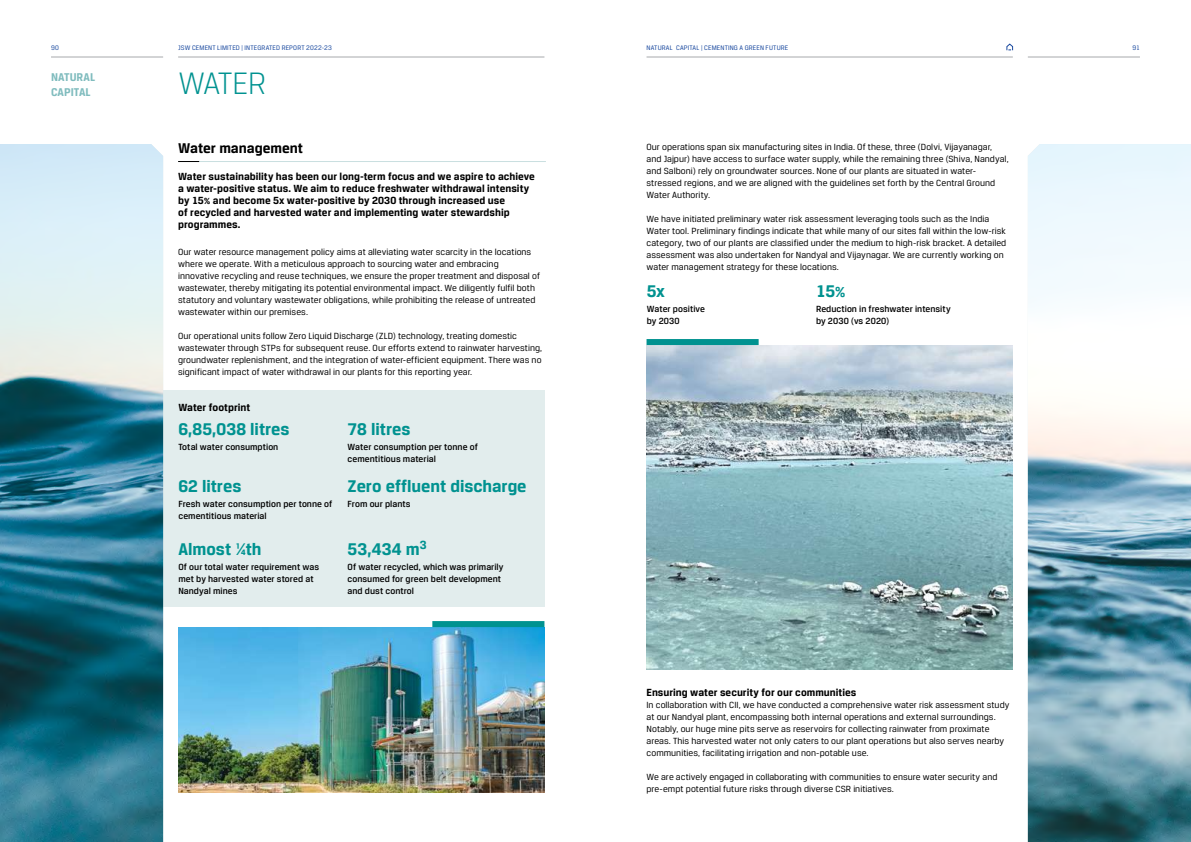
<style>
.page{position:relative;width:1191px;height:842px;background:#fff}
.page>*{position:absolute;margin:0;border:0;box-sizing:border-box;transform-origin:0 0}
.t1{font:300 33px "Breuer Text";letter-spacing:-.05em;color:#009290}
.t2{font:700 18px "Breuer Text";color:#009290}
.t3{font:700 15px "Breuer Text";color:#000}
.t4{font:700 12px/15px "Breuer Text";letter-spacing:.01em;color:#80bcbe}
.t5{font:700 11px/12px "Breuer Text";letter-spacing:.005em;color:#000}
.t6{font:9.5px/12px "Breuer Text";letter-spacing:.005em;color:#000}
.t7{font:500 9.5px/12px "Breuer Text";letter-spacing:.005em;color:#000}
.t8{font:7px "Breuer Text";letter-spacing:.02em;color:#17479e}
</style>
<div class="page">
<div style="left:160px;top:390px;width:384px;height:216px;background:#e2eded"></div>
<img style="left:178px;top:627px;width:366px;height:165px">
<svg style="left:178px;top:161px;width:368px;height:1px"></svg>
<img style="left:0;top:144px;width:163px;height:698px">
<img style="left:646px;top:345px;width:366px;height:324px">
<img style="left:1027px;top:144px;width:164px;height:698px">
<div style="left:646px;top:339px;width:112px;height:6px;background:#009290"></div>
<div style="left:432px;top:621px;width:112px;height:6px;background:#009290"></div>
<hr style="left:646px;top:57px;width:366px;height:1px;background:#a7a9ac">
<hr style="left:178px;top:57px;width:366px;height:1px;background:#a7a9ac">
<hr style="left:51px;top:57px;width:112px;height:1px;background:#a7a9ac">
<hr style="left:1027px;top:57px;width:113px;height:1px;background:#a7a9ac">
<svg style="left:1006px;top:43px;width:7px;height:8px"></svg>
<p class="t8" style="left:51px;top:44px;width:9px">90</p>
<p class="t8" style="left:178px;top:44px;width:155px">JSW CEMENT LIMITED | INTEGRATED REPORT 2022-23</p>
<p class="t8" style="left:646px;top:44px;width:139px">Natural capital | CEMENTING A GREEN FUTURE</p>
<p class="t8" style="left:1132px;top:44px;width:9px">91</p>
<p class="t4" style="left:51px;top:69px;width:46px">NATURAL<br>CAPITAL</p>
<h1 class="t1" style="left:178px;top:65px;width:90px">WATER</h1>
<h3 class="t3" style="left:178px;top:140px;width:126px">Water management</h3>
<p class="t5" style="left:178px;top:170px;width:358px">Water sustainability has been our long-term focus and we aspire to achieve a water-positive status. We aim to reduce freshwater withdrawal intensity by 15% and become 5x water-positive by 2030 through increased use<br>of recycled and harvested water and implementing water stewardship programmes.</p>
<p class="t6" style="left:178px;top:246px;width:363px">Our water resource management policy aims at alleviating water scarcity in the locations where we operate. With a meticulous approach to sourcing water and embracing innovative recycling and reuse techniques, we ensure the proper treatment and disposal of wastewater, thereby mitigating its potential environmental impact. We diligently fulfil both statutory and voluntary wastewater obligations, while prohibiting the release of untreated wastewater within our premises.</p>
<p class="t6" style="left:178px;top:330px;width:366px">Our operational units follow Zero Liquid Discharge (ZLD) technology, treating domestic wastewater through STPs for subsequent reuse. Our efforts extend to rainwater harvesting, groundwater replenishment, and the integration of water-efficient equipment. There was no significant impact of water withdrawal in our plants for this reporting year.</p>
<p class="t5" style="left:178px;top:401px;width:73px">Water footprint</p>
<h2 class="t2" style="left:178px;top:419px;width:113px">6,85,038 litres</h2>
<p class="t7" style="left:178px;top:441px;width:101px">Total water consumption</p>
<h2 class="t2" style="left:178px;top:476px;width:64px">62 litres</h2>
<p class="t7" style="left:178px;top:498px;width:155px">Fresh water consumption per tonne of cementitious material</p>
<h2 class="t2" style="left:178px;top:539px;width:85px">Almost ¼th</h2>
<p class="t7" style="left:178px;top:561px;width:142px">Of our total water requirement was met by harvested water stored at<br>Nandyal mines</p>
<h2 class="t2" style="left:347px;top:419px;width:64px">78 litres</h2>
<p class="t7" style="left:347px;top:441px;width:132px">Water consumption per tonne of cementitious material</p>
<h2 class="t2" style="left:347px;top:476px;width:180px">Zero effluent discharge</h2>
<p class="t7" style="left:347px;top:498px;width:64px">From our plants</p>
<h2 class="t2" style="left:347px;top:539px;width:80px">53,434 m<sup>3</sup></h2>
<p class="t7" style="left:347px;top:561px;width:157px">Of water recycled, which was primarily consumed for green belt development and dust control</p>
<p class="t6" style="left:646px;top:141px;width:364px">Our operations span six manufacturing sites in India. Of these, three (Dolvi, Vijayanagar, and Jajpur) have access to surface water supply, while the remaining three (Shiva, Nandyal, and Salboni) rely on groundwater sources. None of our plants are situated in water&shy;stressed regions, and we are aligned with the guidelines set forth by the Central Ground Water Authority.</p>
<p class="t6" style="left:646px;top:213px;width:361px">We have initiated preliminary water risk assessment leveraging tools such as the India Water tool. Preliminary findings indicate that while many of our sites fall within the low-risk category, two of our plants are classified under the medium to high-risk bracket. A detailed assessment was also undertaken for Nandyal and Vijaynagar. We are currently working on water management strategy for these locations.</p>
<h2 class="t2" style="left:647px;top:281px;width:20px">5x</h2>
<p class="t7" style="left:647px;top:303px;width:60px">Water positive by 2030</p>
<h2 class="t2" style="left:816px;top:281px;width:31px">15%</h2>
<p class="t7" style="left:816px;top:303px;width:136px">Reduction in freshwater intensity by 2030 (vs 2020)</p>
<p class="t5" style="left:646px;top:686px;width:211px">Ensuring water security for our communities</p>
<p class="t6" style="left:646px;top:699px;width:364px">In collaboration with CII, we have conducted a comprehensive water risk assessment study at our Nandyal plant, encompassing both internal operations and external surroundings.<br>Notably, our huge mine pits serve as reservoirs for collecting rainwater from proximate areas. This harvested water not only caters to our plant operations but also serves nearby communities, facilitating irrigation and non-potable use.</p>
<p class="t6" style="left:646px;top:771px;width:352px">We are actively engaged in collaborating with communities to ensure water security and pre-empt potential future risks through diverse CSR initiatives.</p>
</div>
